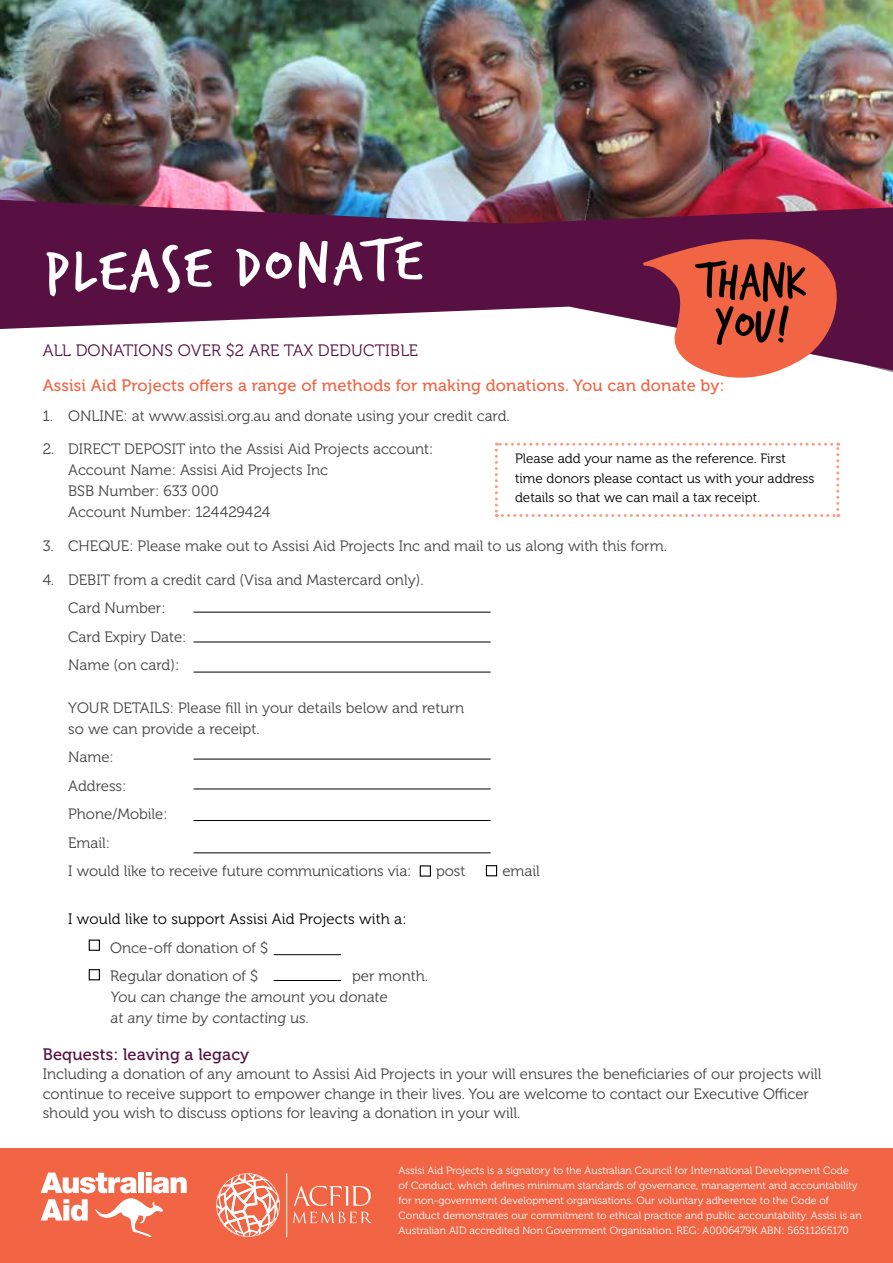
<style>
.page{position:relative;width:893px;height:1263px;background:#fff}
.page>*{position:absolute;margin:0;border:0;box-sizing:border-box;transform-origin:0 0}
.t1{font:63.15px "Trash Hand";color:#fff;scale:1.16 1}
.t2{font:53.25px/43.2px "Trash Hand";color:#000;text-align:center}
.t3{font:16.5px "Museo 500";letter-spacing:.01em;color:#f16544}
.t4{font:16.5px "Museo 300";letter-spacing:.01em;color:#571041}
.t5{font:16.5px "Museo 500";letter-spacing:.01em;color:#571041}
.t6{font:15px/28.5px "Museo 300";color:#434345}
.t7{font:15px "Museo 300";letter-spacing:.01em;color:#000}
.t8{font:13.5px/19.5px "Museo 300";color:#000}
.t9{font:10.5px/15px "Museo 300";color:#fff}
</style>
<div class="page">
<img style="left:0;top:0;width:893px;height:372px">
<hr style="left:274px;top:954px;width:67px;height:1px;background:#000">
<hr style="left:274px;top:980px;width:67px;height:1px;background:#000">
<div style="left:89px;top:969px;width:11px;height:11px;border:1px solid #000"></div>
<div style="left:89px;top:939px;width:11px;height:12px;border:1px solid #000"></div>
<hr style="left:194px;top:612px;width:297px;height:1px;background:#000">
<hr style="left:194px;top:642px;width:297px;height:1px;background:#000">
<hr style="left:194px;top:672px;width:297px;height:1px;background:#000">
<svg style="left:495px;top:443px;width:344px;height:74px"></svg>
<hr style="left:194px;top:759px;width:297px;height:1px;background:#000">
<hr style="left:194px;top:788px;width:297px;height:1px;background:#000">
<hr style="left:194px;top:820px;width:297px;height:1px;background:#000">
<hr style="left:194px;top:852px;width:297px;height:1px;background:#000">
<svg style="left:0;top:200px;width:893px;height:170px;fill:#571041"></svg>
<svg style="left:643px;top:234px;width:204px;height:144px;background:#d0655a"></svg>
<div style="left:0;top:1149px;width:893px;height:114px;background:#f16544"></div>
<svg style="left:41px;top:1172px;width:146px;height:64px"></svg>
<hr style="left:286px;top:1173px;width:1px;height:64px;background:#fff">
<svg style="left:293px;top:1186px;width:79px;height:37px"></svg>
<svg style="left:216px;top:1173px;width:64px;height:64px"></svg>
<div style="left:420px;top:865px;width:11px;height:12px;border:1px solid #000"></div>
<div style="left:486px;top:865px;width:11px;height:11px;border:1px solid #000"></div>
<h1 class="t1" style="left:44px;top:242px;width:327px;rotate:-2deg">PLEASE DONATE</h1>
<p class="t4" style="left:43px;top:341px;width:377px">ALL DONATIONS OVER $2 ARE TAX DEDUCTIBLE</p>
<h2 class="t2" style="left:698px;top:262px;width:109px">THANK<br>YOU!</h2>
<p class="t3" style="left:43px;top:376px;width:683px">Assisi Aid Projects offers a range of methods for making donations. You can donate by:</p>
<p class="t6" style="left:43px;top:402px;width:469px">1. ONLINE: at www.assisi.org.au and donate using your credit card.</p>
<p class="t6" style="left:68px;top:439px;width:367px;line-height:21px;text-indent:-25px">2. DIRECT DEPOSIT into the Assisi Aid Projects account:<br>Account Name: Assisi Aid Projects Inc<br>BSB Number: 633 000<br>Account Number: 124429424</p>
<p class="t6" style="left:43px;top:532px;width:626px">3. CHEQUE: Please make out to Assisi Aid Projects Inc and mail to us along with this form.</p>
<p class="t6" style="left:68px;top:566px;width:357px;text-indent:-25px">4. DEBIT from a credit card (Visa and Mastercard only).<br>Card Number:<br>Card Expiry Date:<br>Name (on card):</p>
<p class="t6" style="left:68px;top:697px;width:397px;line-height:21px">YOUR DETAILS: Please fill in your details below and return so we can provide a receipt.</p>
<p class="t6" style="left:68px;top:743px;width:345px">Name:<br>Address:<br>Phone/Mobile:<br>Email:<br>I would like to receive future communications via:</p>
<p class="t8" style="left:515px;top:449px;width:301px">Please add your name as the reference. First time donors please contact us with your address details so that we can mail a tax receipt.</p>
<p class="t6" style="left:436px;top:857px;width:31px">post</p>
<p class="t6" style="left:502px;top:857px;width:39px">email</p>
<p class="t7" style="left:68px;top:911px;width:340px">I would like to support Assisi Aid Projects with a:</p>
<p class="t6" style="left:110px;top:934px;width:159px">Once-off donation of $<br>Regular donation of $</p>
<p class="t6" style="left:110px;top:966px;width:319px;line-height:21px;text-indent:242px">per month.<br>You can change the amount you donate<br>at any time by contacting us.</p>
<p class="t5" style="left:43px;top:1045px;width:208px">Bequests: leaving a legacy</p>
<p class="t6" style="left:43px;top:1065px;width:780px;line-height:19.5px">Including a donation of any amount to Assisi Aid Projects in your will ensures the beneficiaries of our projects will continue to receive support to empower change in their lives. You are welcome to contact our Executive Officer should you wish to discuss options for leaving a donation in your will.</p>
<p class="t9" style="left:399px;top:1163px;width:465px">Assisi Aid Projects is a signatory to the Australian Council for International Development Code<br>of Conduct, which defines minimum standards of governance, management and accountability for non-government development organisations. Our voluntary adherence to the Code of Conduct demonstrates our commitment to ethical practice and public accountability. Assisi is an Australian AID accredited Non Government Organisation. REG: A0006479K ABN: 56511265170</p>
</div>
